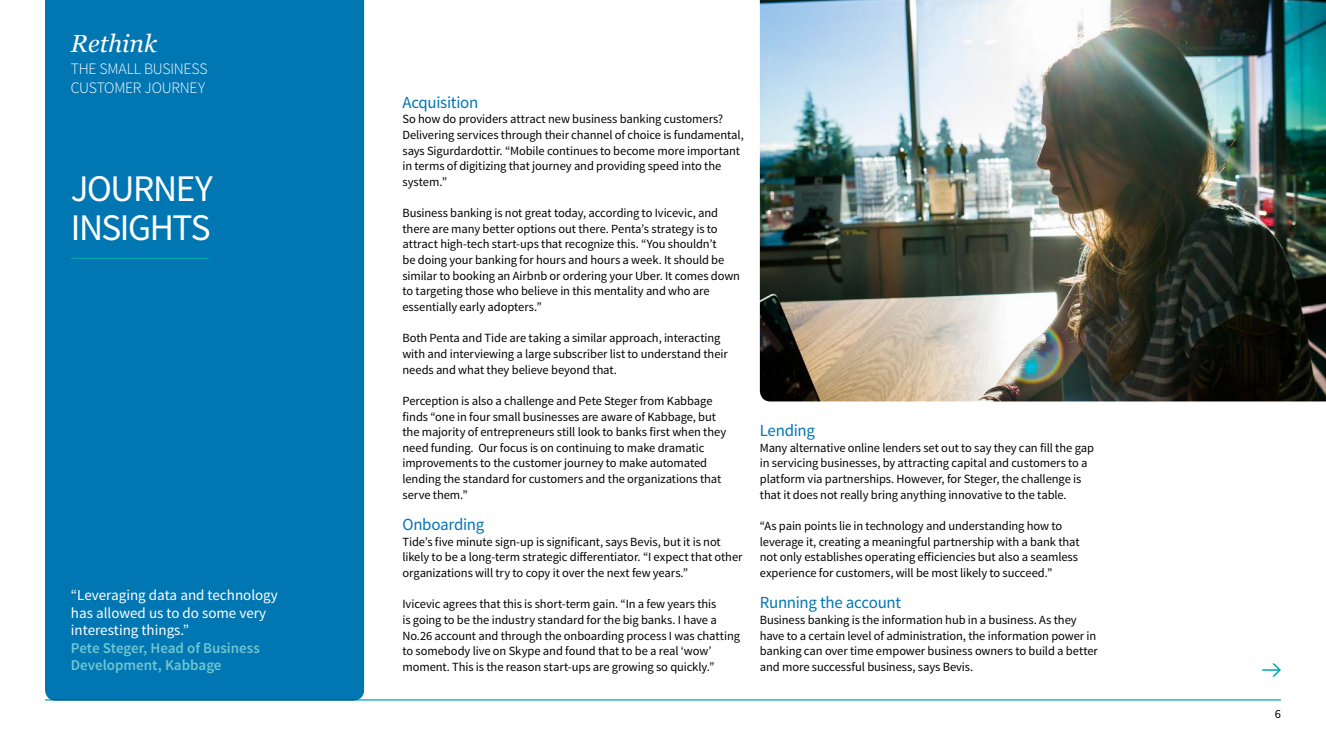
<style>
.page{position:relative;width:1326px;height:745px;background:#fff}
.page>*{position:absolute;margin:0;border:0;box-sizing:border-box;transform-origin:0 0}
.t1{font:37.5px/38.8px "Source Sans Pro";letter-spacing:-.04em;color:#fff}
.t2{font:italic 24.62px "Georgia";color:#fff}
.t3{font:16.88px "Source Sans Pro";letter-spacing:-.02em;color:#0076b3}
.t4{font:300 15.88px/19.4px "Source Sans Pro";letter-spacing:-.015em;color:#fff}
.t5{font:15px/17.5px "Source Sans Pro";color:#fff}
.t6{font:600 15px/17.5px "Source Sans Pro";color:#70c6cf}
.t7{font:12.5px/15.6px "Source Sans Pro";letter-spacing:-.01em;color:#000}
</style>
<div class="page">
<hr style="left:45px;top:698px;width:1235px;height:2px;background:#00a8b5">
<div style="left:45px;top:0;width:319px;height:700px;background:#0076b3"></div>
<svg style="left:1262px;top:663px;width:18px;height:13px"></svg>
<hr style="left:71px;top:257px;width:138px;height:2px;background:#00a8b5">
<img style="left:759px;top:0;width:566px;height:401px">
<h2 class="t2" style="left:71px;top:25px;width:88px">Rethink</h2>
<p class="t4" style="left:71px;top:59px;width:138px">THE SMALL BUSINESS<br>CUSTOMER JOURNEY</p>
<h1 class="t1" style="left:71px;top:170px;width:143px">JOURNEY<br>INSIGHTS</h1>
<p class="t5" style="left:71px;top:586px;width:208px">“Leveraging data and technology has allowed us to do some very interesting things.”</p>
<p class="t6" style="left:71px;top:639px;width:190px">Pete Steger, Head of Business<br>Development, Kabbage</p>
<h3 class="t3" style="left:402px;top:91px;width:77px">Acquisition</h3>
<p class="t7" style="left:402px;top:111px;width:343px">So how do providers attract new business banking customers?<br>Delivering services through their channel of choice is fundamental, says Sigurdardottir. “Mobile continues to become more important in terms of digitizing that journey and providing speed into the system.”</p>
<p class="t7" style="left:402px;top:205px;width:339px">Business banking is not great today, according to Ivicevic, and there are many better options out there. Penta’s strategy is to attract high-tech start-ups that recognize this. “You shouldn’t<br>be doing your banking for hours and hours a week. It should be similar to booking an Airbnb or ordering your Uber. It comes down to targeting those who believe in this mentality and who are essentially early adopters.”</p>
<p class="t7" style="left:402px;top:330px;width:327px">Both Penta and Tide are taking a similar approach, interacting with and interviewing a large subscriber list to understand their needs and what they believe beyond that.</p>
<p class="t7" style="left:402px;top:393px;width:325px">Perception is also a challenge and Pete Steger from Kabbage finds “one in four small businesses are aware of Kabbage, but the majority of entrepreneurs still look to banks first when they need funding. Our focus is on continuing to make dramatic improvements to the customer journey to make automated lending the standard for customers and the organizations that serve them.”</p>
<h3 class="t3" style="left:402px;top:513px;width:83px">Onboarding</h3>
<p class="t7" style="left:402px;top:533px;width:341px">Tide’s five minute sign-up is significant, says Bevis, but it is not likely to be a long-term strategic differentiator. “I expect that other organizations will try to copy it over the next few years.”</p>
<p class="t7" style="left:402px;top:596px;width:339px">Ivicevic agrees that this is short-term gain. “In a few years this<br>is going to be the industry standard for the big banks. I have a No.26 account and through the onboarding process I was chatting to somebody live on Skype and found that to be a real ‘wow’ moment. This is the reason start-ups are growing so quickly.”</p>
<h3 class="t3" style="left:759px;top:420px;width:57px">Lending</h3>
<p class="t7" style="left:759px;top:440px;width:336px">Many alternative online lenders set out to say they can fill the gap in servicing businesses, by attracting capital and customers to a platform via partnerships. However, for Steger, the challenge is that it does not really bring anything innovative to the table.</p>
<p class="t7" style="left:759px;top:518px;width:321px">“As pain points lie in technology and understanding how to leverage it, creating a meaningful partnership with a bank that not only establishes operating efficiencies but also a seamless experience for customers, will be most likely to succeed.”</p>
<h3 class="t3" style="left:759px;top:591px;width:143px">Running the account</h3>
<p class="t7" style="left:759px;top:611px;width:339px">Business banking is the information hub in a business. As they have to a certain level of administration, the information power in banking can over time empower business owners to build a better and more successful business, says Bevis.</p>
<p class="t7" style="left:1274px;top:705px;width:8px">6</p>
</div>
